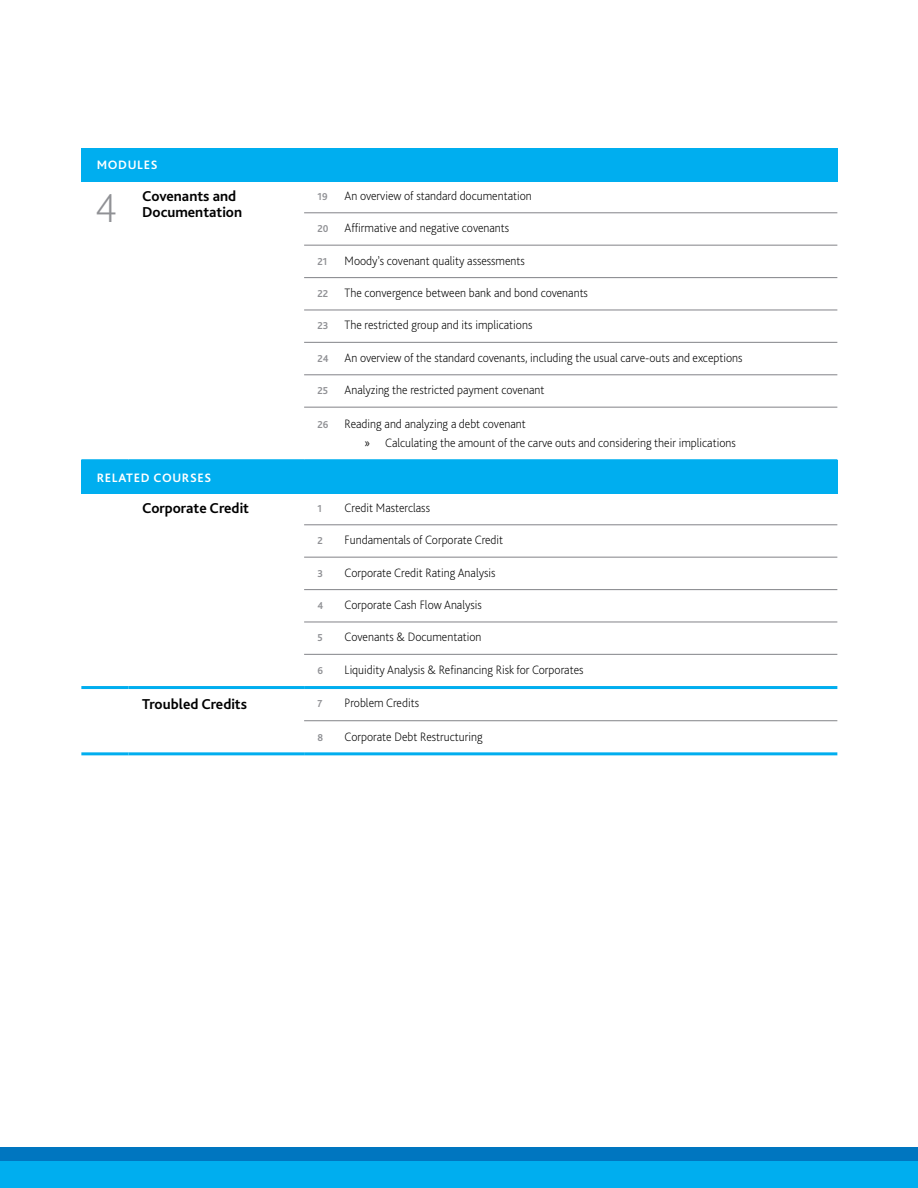
<style>
.page{position:relative;width:918px;height:1188px;background:#fff}
.page>*{position:absolute;margin:0;border:0;box-sizing:border-box;transform-origin:0 0}
.t1{font:200 42px "Bliss Pro";color:#909195}
.t2{font:700 15px/15.8px "Bliss Pro";color:#000}
.t3{font:200 12.75px/19.2px "Bliss Pro";color:#000;scale:.95 1}
.t4{font:700 12.75px "Bliss Pro";letter-spacing:.05em;color:#fff}
.t5{font:700 10.5px "Bliss Pro";color:#909195;scale:.95 1}
.s1{font-family:"Myriad Pro";font-weight:400}
</style>
<div class="page">
<hr style="left:304px;top:212px;width:533px;height:1px;background:#909195">
<hr style="left:304px;top:245px;width:533px;height:1px;background:#909195">
<hr style="left:304px;top:277px;width:533px;height:1px;background:#909195">
<hr style="left:304px;top:309px;width:533px;height:2px;background:#909195">
<hr style="left:304px;top:342px;width:533px;height:1px;background:#909195">
<hr style="left:304px;top:374px;width:533px;height:1px;background:#909195">
<hr style="left:304px;top:407px;width:533px;height:1px;background:#909195">
<hr style="left:81px;top:459px;width:48px;height:3px;background:#00aeef">
<hr style="left:129px;top:459px;width:175px;height:3px;background:#00aeef">
<hr style="left:304px;top:459px;width:533px;height:3px;background:#00aeef">
<div style="left:0;top:1161px;width:918px;height:27px;background:#00aeef"></div>
<div style="left:0;top:1148px;width:918px;height:13px;background:#0076c0"></div>
<div style="left:81px;top:148px;width:756px;height:34px;background:#00aeef"></div>
<hr style="left:304px;top:524px;width:533px;height:1px;background:#909195">
<hr style="left:304px;top:557px;width:533px;height:1px;background:#909195">
<hr style="left:304px;top:589px;width:533px;height:1px;background:#909195">
<hr style="left:304px;top:621px;width:533px;height:2px;background:#909195">
<hr style="left:304px;top:654px;width:533px;height:1px;background:#909195">
<hr style="left:304px;top:720px;width:533px;height:1px;background:#909195">
<hr style="left:81px;top:686px;width:48px;height:3px;background:#00aeef">
<hr style="left:129px;top:686px;width:175px;height:3px;background:#00aeef">
<hr style="left:81px;top:752px;width:48px;height:3px;background:#00aeef">
<hr style="left:129px;top:752px;width:175px;height:3px;background:#00aeef">
<hr style="left:304px;top:686px;width:533px;height:3px;background:#00aeef">
<hr style="left:304px;top:752px;width:533px;height:3px;background:#00aeef">
<div style="left:81px;top:460px;width:756px;height:34px;background:#00aeef"></div>
<p class="t4" style="left:97px;top:157px;width:62px">MODULES</p>
<h1 class="t1" style="left:95px;top:182px;width:24px">4</h1>
<p class="t2" style="left:142px;top:188px;width:101px">Covenants and<br>Documentation</p>
<p class="t5" style="left:318px;top:190px;width:12px">19</p>
<p class="t3" style="left:345px;top:186px;width:199px">An overview of standard documentation</p>
<p class="t5" style="left:318px;top:222px;width:13px">20</p>
<p class="t3" style="left:345px;top:218px;width:175px">Affirmative and negative covenants</p>
<p class="t5" style="left:318px;top:255px;width:12px">21</p>
<p class="t3" style="left:345px;top:250px;width:191px">Moody’s covenant quality assessments</p>
<p class="t5" style="left:318px;top:287px;width:13px">22</p>
<p class="t3" style="left:345px;top:283px;width:258px">The convergence between bank and bond covenants</p>
<p class="t5" style="left:318px;top:319px;width:13px">23</p>
<p class="t3" style="left:345px;top:315px;width:199px">The restricted group and its implications</p>
<p class="t5" style="left:318px;top:352px;width:13px">24</p>
<p class="t3" style="left:345px;top:348px;width:420px">An overview of the standard covenants, including the usual carve-outs and exceptions</p>
<p class="t5" style="left:318px;top:384px;width:13px">25</p>
<p class="t3" style="left:345px;top:380px;width:212px">Analyzing the restricted payment covenant</p>
<p class="t5" style="left:318px;top:418px;width:13px">26</p>
<p class="t3" style="left:365px;top:413px;width:392px;text-indent:-20px">Reading and analyzing a debt covenant<br><span class="s1">»</span> Calculating the amount of the carve outs and considering their implications</p>
<p class="t4" style="left:97px;top:470px;width:116px">RELATED COURSES</p>
<p class="t2" style="left:142px;top:500px;width:108px">Corporate Credit</p>
<p class="t5" style="left:318px;top:502px;width:6px">1</p>
<p class="t3" style="left:345px;top:498px;width:91px">Credit Masterclass</p>
<p class="t5" style="left:318px;top:534px;width:7px">2</p>
<p class="t3" style="left:345px;top:530px;width:168px">Fundamentals of Corporate Credit</p>
<p class="t5" style="left:318px;top:567px;width:7px">3</p>
<p class="t3" style="left:345px;top:562px;width:160px">Corporate Credit Rating Analysis</p>
<p class="t5" style="left:318px;top:599px;width:8px">4</p>
<p class="t3" style="left:345px;top:595px;width:146px">Corporate Cash Flow Analysis</p>
<p class="t5" style="left:318px;top:631px;width:7px">5</p>
<p class="t3" style="left:345px;top:627px;width:146px">Covenants &amp; Documentation</p>
<p class="t5" style="left:318px;top:664px;width:7px">6</p>
<p class="t3" style="left:345px;top:660px;width:253px">Liquidity Analysis &amp; Refinancing Risk for Corporates</p>
<p class="t2" style="left:142px;top:695px;width:106px">Troubled Credits</p>
<p class="t5" style="left:318px;top:697px;width:7px">7</p>
<p class="t3" style="left:345px;top:693px;width:80px">Problem Credits</p>
<p class="t5" style="left:318px;top:731px;width:8px">8</p>
<p class="t3" style="left:345px;top:726px;width:147px">Corporate Debt Restructuring</p>
</div>
